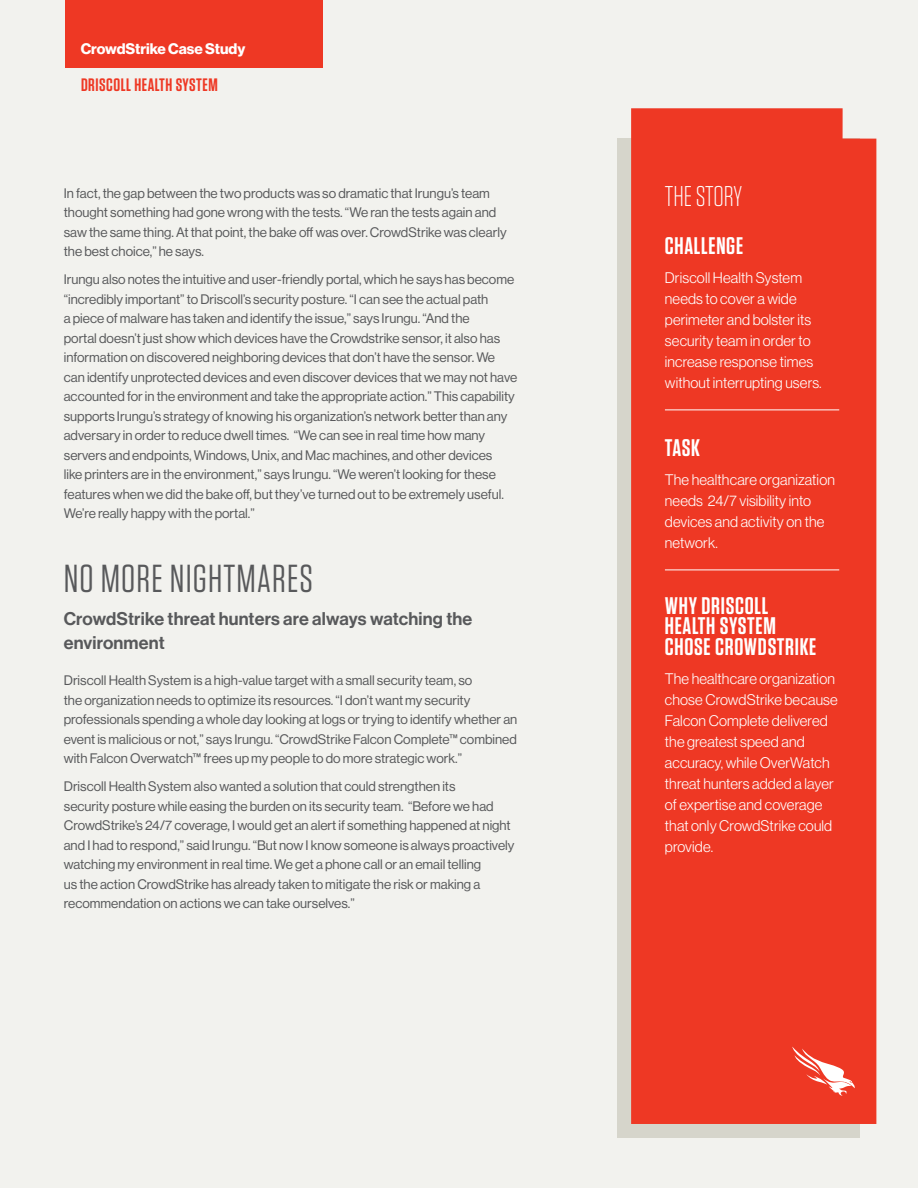
<style>
.page{position:relative;width:918px;height:1188px;background:#f2f2ee}
.page>*{position:absolute;margin:0;border:0;box-sizing:border-box;transform-origin:0 0}
.t1{font:39px "Tungsten";letter-spacing:.03em;color:#58595b}
.t2{font:300 28.5px "Tungsten";letter-spacing:-.005em;color:#fff}
.t3{font:600 24px/20.2px "Tungsten";letter-spacing:.03em;color:#fff}
.t4{font:500 18px/24px "Haas Grot Disp 65";letter-spacing:.01em;color:#58595b}
.t5{font:600 18px "Tungsten";letter-spacing:.03em;color:#ee3824}
.t6{font:300 15px/21px "Haas Grot Disp 45";letter-spacing:.01em;color:#fff}
.t7{font:700 15px "Haas Grot Disp 75";color:#fff}
.t8{font:13.5px/19.5px "Haas Grot Disp 55 Roman";color:#58595b}
</style>
<div class="page">
<div style="left:65px;top:0;width:258px;height:68px;background:#ee3824"></div>
<div style="left:617px;top:138px;width:243px;height:1000px;background:#d6d5cb"></div>
<div style="left:631px;top:108px;width:245px;height:1016px;background:#ee3824"></div>
<hr style="left:665px;top:410px;width:174px;height:1px;background:#fff">
<hr style="left:665px;top:570px;width:174px;height:1px;background:#fff">
<svg style="left:792px;top:1047px;width:64px;height:49px;background:#f16555"></svg>
<p class="t7" style="left:81px;top:39px;width:166px">CrowdStrike Case Study</p>
<h3 class="t5" style="left:81px;top:75px;width:138px">DRISCOLL HEALTH SYSTEM</h3>
<p class="t8" style="left:64px;top:183px;width:444px">In fact, the gap between the two products was so dramatic that Irungu’s team thought something had gone wrong with the tests. “We ran the tests again and saw the same thing. At that point, the bake off was over. CrowdStrike was clearly the best choice,” he says.</p>
<p class="t8" style="left:64px;top:270px;width:455px">Irungu also notes the intuitive and user-friendly portal, which he says has become “incredibly important” to Driscoll’s security posture. “I can see the actual path<br>a piece of malware has taken and identify the issue,” says Irungu. “And the<br>portal doesn’t just show which devices have the Crowdstrike sensor, it also has information on discovered neighboring devices that don’t have the sensor. We can identify unprotected devices and even discover devices that we may not have accounted for in the environment and take the appropriate action.” This capability supports Irungu’s strategy of knowing his organization’s network better than any adversary in order to reduce dwell times. “We can see in real time how many servers and endpoints, Windows, Unix, and Mac machines, and other devices<br>like printers are in the environment,” says Irungu. “We weren’t looking for these features when we did the bake off, but they’ve turned out to be extremely useful.<br>We’re really happy with the portal.”</p>
<h1 class="t1" style="left:64px;top:559px;width:251px">NO MORE NIGHTMARES</h1>
<h3 class="t4" style="left:64px;top:607px;width:410px">CrowdStrike threat hunters are always watching the environment</h3>
<p class="t8" style="left:64px;top:671px;width:455px">Driscoll Health System is a high-value target with a small security team, so<br>the organization needs to optimize its resources. “I don’t want my security professionals spending a whole day looking at logs or trying to identify whether an event is malicious or not,” says Irungu. “CrowdStrike Falcon Complete™ combined with Falcon Overwatch™ frees up my people to do more strategic work.”</p>
<p class="t8" style="left:64px;top:777px;width:452px">Driscoll Health System also wanted a solution that could strengthen its<br>security posture while easing the burden on its security team. “Before we had CrowdStrike’s 24/7 coverage, I would get an alert if something happened at night and I had to respond,” said Irungu. “But now I know someone is always proactively watching my environment in real time. We get a phone call or an email telling<br>us the action CrowdStrike has already taken to mitigate the risk or making a recommendation on actions we can take ourselves.”</p>
<h2 class="t2" style="left:665px;top:182px;width:79px">THE STORY</h2>
<h3 class="t3" style="left:665px;top:236px;width:80px">CHALLENGE</h3>
<p class="t6" style="left:665px;top:268px;width:158px">Driscoll Health System needs to cover a wide perimeter and bolster its security team in order to increase response times without interrupting users.</p>
<h3 class="t3" style="left:665px;top:438px;width:36px">TASK</h3>
<p class="t6" style="left:665px;top:470px;width:172px">The healthcare organization needs 24/7 visibility into devices and activity on the network.</p>
<h3 class="t3" style="left:665px;top:596px;width:153px">WHY DRISCOLL<br>HEALTH SYSTEM<br>CHOSE CROWDSTRIKE</h3>
<p class="t6" style="left:665px;top:669px;width:174px">The healthcare organization chose CrowdStrike because<br>Falcon Complete delivered the greatest speed and accuracy, while OverWatch threat hunters added a layer of expertise and coverage that only CrowdStrike could provide.</p>
</div>
